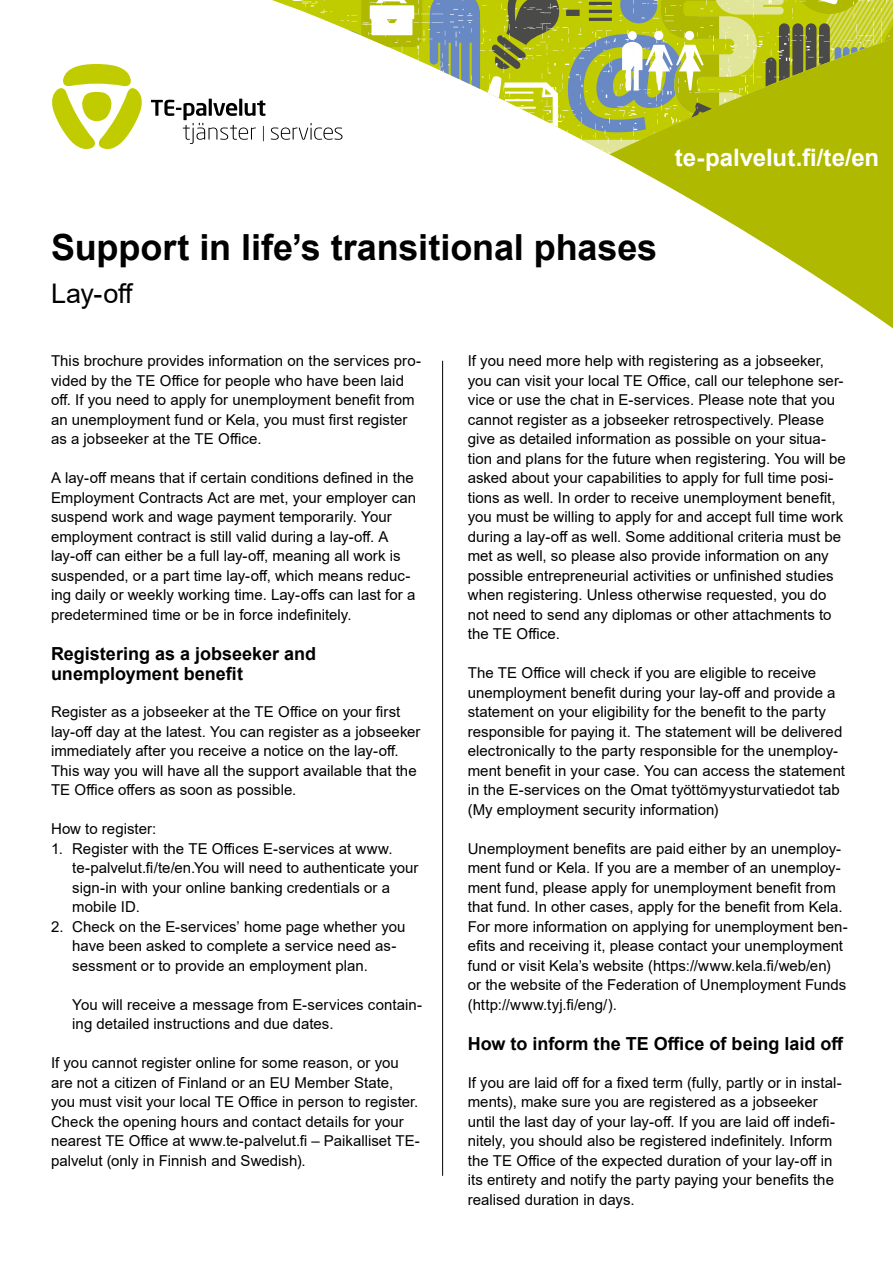
<style>
.page{position:relative;width:893px;height:1263px;background:#fff}
.page>*{position:absolute;margin:0;border:0;box-sizing:border-box;transform-origin:0 0}
.PÄÄOTSIKKO_Arial_Bol{font:700 36px "Arial";letter-spacing:-.005em;color:#000}
.ALAOTSIKKO_Arial_Reg{font:27px "Arial";color:#000}
.VERKKO-OSOITE_Arial{font:700 24px "Arial";color:#fff}
.VÄLIOTSIKKO_Arial_Bo{font:700 18px/19.5px "Arial";color:#000}
.LEIPIS_Arial_Regular{font:15px/19.5px "Arial";letter-spacing:.005em;color:#000}
</style>
<div class="page">
<svg style="left:52px;top:64px;width:90px;height:85px"></svg>
<svg style="left:151px;top:99px;width:114px;height:45px"></svg>
<svg style="left:271px;top:0;width:622px;height:154px"></svg>
<svg style="left:609px;top:38px;width:284px;height:291px;fill:#afb900"></svg>
<hr style="left:442px;top:361px;width:1px;height:815px;background:#000">
<p class="VERKKO-OSOITE_Arial" style="left:675px;top:141px;width:206px">te-palvelut.fi/te/en</p>
<p class="PÄÄOTSIKKO_Arial_Bol" style="left:51px;top:222px;width:608px">Support in life’s transitional phases</p>
<p class="ALAOTSIKKO_Arial_Reg" style="left:51px;top:275px;width:84px">Lay-off</p>
<p class="LEIPIS_Arial_Regular" style="left:51px;top:351px;width:372px">This brochure provides information on the services pro&shy;vided by the TE Office for people who have been laid off. If you need to apply for unemployment benefit from an unemployment fund or Kela, you must first register as a jobseeker at the TE Office.</p>
<p class="LEIPIS_Arial_Regular" style="left:51px;top:468px;width:367px">A lay-off means that if certain conditions defined in the Employment Contracts Act are met, your employer can suspend work and wage payment temporarily. Your employment contract is still valid during a lay-off. A lay-off can either be a full lay-off, meaning all work is suspended, or a part time lay-off, which means reduc&shy;ing daily or weekly working time. Lay-offs can last for a predetermined time or be in force indefinitely.</p>
<p class="VÄLIOTSIKKO_Arial_Bo" style="left:51px;top:644px;width:267px">Registering as a jobseeker and unemployment benefit</p>
<p class="LEIPIS_Arial_Regular" style="left:51px;top:702px;width:371px">Register as a jobseeker at the TE Office on your first lay-off day at the latest. You can register as a jobseeker immediately after you receive a notice on the lay-off.<br>This way you will have all the support available that the TE Office offers as soon as possible.</p>
<p class="LEIPIS_Arial_Regular" style="left:51px;top:819px;width:107px">How to register:</p>
<p class="LEIPIS_Arial_Regular" style="left:72px;top:838px;width:348px;text-indent:-21px">1. Register with the TE Offices E-services at www. te-palvelut.fi/te/en.You will need to authenticate your sign-in with your online banking credentials or a mobile ID.</p>
<p class="LEIPIS_Arial_Regular" style="left:72px;top:916px;width:335px;text-indent:-21px">2. Check on the E-services’ home page whether you have been asked to complete a service need as&shy;sessment or to provide an employment plan.</p>
<p class="LEIPIS_Arial_Regular" style="left:72px;top:994px;width:351px">You will receive a message from E-services contain&shy;ing detailed instructions and due dates.</p>
<p class="LEIPIS_Arial_Regular" style="left:51px;top:1053px;width:370px">If you cannot register online for some reason, or you are not a citizen of Finland or an EU Member State, you must visit your local TE Office in person to register.<br>Check the opening hours and contact details for your nearest TE Office at www.te-palvelut.fi – Paikalliset TE&shy;palvelut (only in Finnish and Swedish).</p>
<p class="LEIPIS_Arial_Regular" style="left:468px;top:351px;width:380px">If you need more help with registering as a jobseeker, you can visit your local TE Office, call our telephone ser&shy;vice or use the chat in E-services. Please note that you cannot register as a jobseeker retrospectively. Please give as detailed information as possible on your situa&shy;tion and plans for the future when registering. You will be asked about your capabilities to apply for full time posi&shy;tions as well. In order to receive unemployment benefit, you must be willing to apply for and accept full time work during a lay-off as well. Some additional criteria must be met as well, so please also provide information on any possible entrepreneurial activities or unfinished studies when registering. Unless otherwise requested, you do not need to send any diplomas or other attachments to the TE Office.</p>
<p class="LEIPIS_Arial_Regular" style="left:468px;top:663px;width:379px">The TE Office will check if you are eligible to receive unemployment benefit during your lay-off and provide a statement on your eligibility for the benefit to the party responsible for paying it. The statement will be delivered electronically to the party responsible for the unemploy&shy;ment benefit in your case. You can access the statement in the E-services on the Omat työttömyysturvatiedot tab (My employment security information)</p>
<p class="LEIPIS_Arial_Regular" style="left:468px;top:838px;width:382px">Unemployment benefits are paid either by an unemploy&shy;ment fund or Kela. If you are a member of an unemploy&shy;ment fund, please apply for unemployment benefit from that fund. In other cases, apply for the benefit from Kela.<br>For more information on applying for unemployment ben&shy;efits and receiving it, please contact your unemployment fund or visit Kela’s website (https://www.kela.fi/web/en) or the website of the Federation of Unemployment Funds (http://www.tyj.fi/eng/).</p>
<p class="VÄLIOTSIKKO_Arial_Bo" style="left:468px;top:1034px;width:377px">How to inform the TE Office of being laid off</p>
<p class="LEIPIS_Arial_Regular" style="left:468px;top:1072px;width:375px">If you are laid off for a fixed term (fully, partly or in instal&shy;ments), make sure you are registered as a jobseeker until the last day of your lay-off. If you are laid off indefi&shy;nitely, you should also be registered indefinitely. Inform the TE Office of the expected duration of your lay-off in its entirety and notify the party paying your benefits the realised duration in days.</p>
</div>
